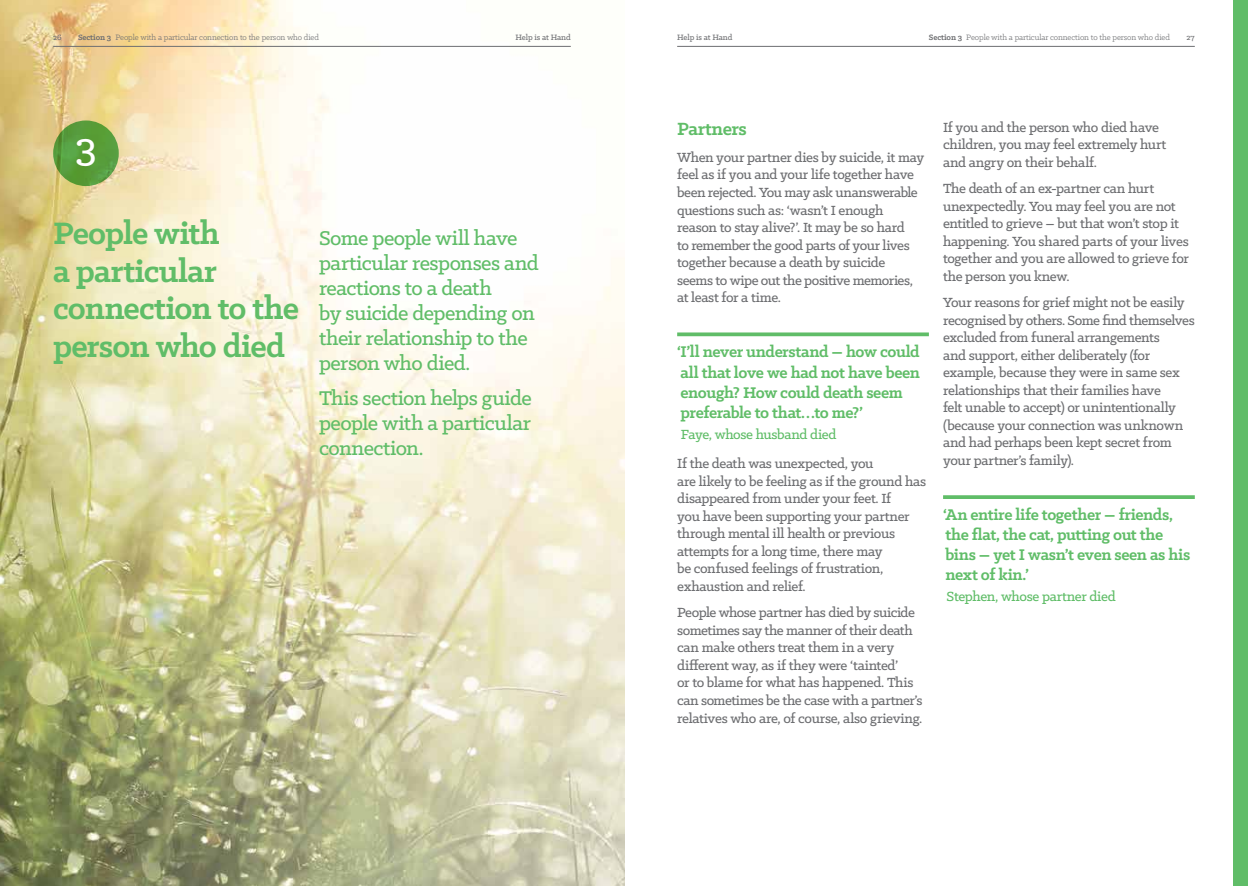
<style>
.page{position:relative;width:1248px;height:886px;background:#fff}
.page>*{position:absolute;margin:0;border:0;box-sizing:border-box;transform-origin:0 0}
.t1{font:500 43.75px "Klinic Slab";color:#fff}
.t2{font:700 35px/37.5px "Klinic Slab";letter-spacing:-.025em;color:#60bd68}
.t3{font:500 22.5px/25px "Klinic Slab";letter-spacing:-.025em;color:#60bd68}
.t4{font:700 20px "Klinic Slab";letter-spacing:-.02em;color:#60bd68}
.t5{font:700 17.5px/20px "Klinic Slab";letter-spacing:-.02em;color:#60bd68}
.t6{font:500 15px/17.5px "Klinic Slab";letter-spacing:-.025em;color:#6d6e71}
.t7{font:500 15px "Klinic Slab";letter-spacing:-.025em;color:#60bd68}
.t8{font:8.75px "Klinic Slab";letter-spacing:-.01em;color:#6d6e71}
.t9{font:500 8.75px "Klinic Slab";letter-spacing:-.01em;color:#6d6e71}
.s1{font-weight:700}
</style>
<div class="page">
<img style="left:0;top:0;width:624px;height:886px">
<div style="left:1233px;top:0;width:14px;height:886px;background:#60bd68"></div>
<svg style="left:53px;top:120px;width:66px;height:66px;background:#599d3c"></svg>
<svg style="left:677px;top:332px;width:251px;height:4px"></svg>
<svg style="left:943px;top:495px;width:251px;height:4px"></svg>
<hr style="left:53px;top:46px;width:517px;height:1px;background:#6d6e71">
<hr style="left:677px;top:46px;width:517px;height:1px;background:#6d6e71">
<p class="t9" style="left:53px;top:31px;width:10px">26</p>
<p class="t8" style="left:78px;top:31px;width:242px"><span class="s1">Section 3</span> People with a particular connection to the person who died</p>
<p class="t9" style="left:515px;top:31px;width:57px">Help is at Hand</p>
<p class="t9" style="left:677px;top:31px;width:57px">Help is at Hand</p>
<p class="t8" style="left:928px;top:31px;width:242px"><span class="s1">Section 3</span> People with a particular connection to the person who died</p>
<p class="t9" style="left:1186px;top:31px;width:10px">27</p>
<h1 class="t1" style="left:75px;top:118px;width:23px">3</h1>
<h2 class="t2" style="left:53px;top:214px;width:247px">People with<br>a particular connection to the person who died</h2>
<h3 class="t3" style="left:319px;top:225px;width:221px">Some people will have particular responses and reactions to a death<br>by suicide depending on their relationship to the person who died.</h3>
<h3 class="t3" style="left:319px;top:385px;width:214px;text-align:justify">This section helps guide people with a particular connection.</h3>
<h3 class="t4" style="left:677px;top:116px;width:71px">Partners</h3>
<p class="t6" style="left:677px;top:148px;width:248px">When your partner dies by suicide, it may feel as if you and your life together have been rejected. You may ask unanswerable questions such as: ‘wasn’t I enough reason to stay alive?’. It may be so hard<br>to remember the good parts of your lives together because a death by suicide seems to wipe out the positive memories, at least for a time.</p>
<p class="t5" style="left:677px;top:342px;width:244px">‘I’ll never understand – how could all that love we had not have been enough? How could death seem preferable to that…to me?’</p>
<p class="t7" style="left:680px;top:424px;width:157px">Faye, whose husband died</p>
<p class="t6" style="left:677px;top:455px;width:250px">If the death was unexpected, you<br>are likely to be feeling as if the ground has disappeared from under your feet. If<br>you have been supporting your partner through mental ill health or previous attempts for a long time, there may<br>be confused feelings of frustration, exhaustion and relief.</p>
<p class="t6" style="left:677px;top:604px;width:247px">People whose partner has died by suicide sometimes say the manner of their death can make others treat them in a very different way, as if they were ‘tainted’<br>or to blame for what has happened. This can sometimes be the case with a partner’s relatives who are, of course, also grieving.</p>
<p class="t6" style="left:943px;top:118px;width:225px">If you and the person who died have children, you may feel extremely hurt and angry on their behalf.</p>
<p class="t6" style="left:943px;top:179px;width:247px">The death of an ex-partner can hurt unexpectedly. You may feel you are not entitled to grieve – but that won’t stop it happening. You shared parts of your lives together and you are allowed to grieve for the person you knew.</p>
<p class="t6" style="left:943px;top:293px;width:253px">Your reasons for grief might not be easily recognised by others. Some find themselves excluded from funeral arrangements<br>and support, either deliberately (for example, because they were in same sex relationships that their families have<br>felt unable to accept) or unintentionally (because your connection was unknown and had perhaps been kept secret from your partner’s family).</p>
<p class="t5" style="left:943px;top:504px;width:249px">‘An entire life together – friends, the flat, the cat, putting out the bins – yet I wasn’t even seen as his next of kin.’</p>
<p class="t7" style="left:946px;top:587px;width:170px">Stephen, whose partner died</p>
</div>
